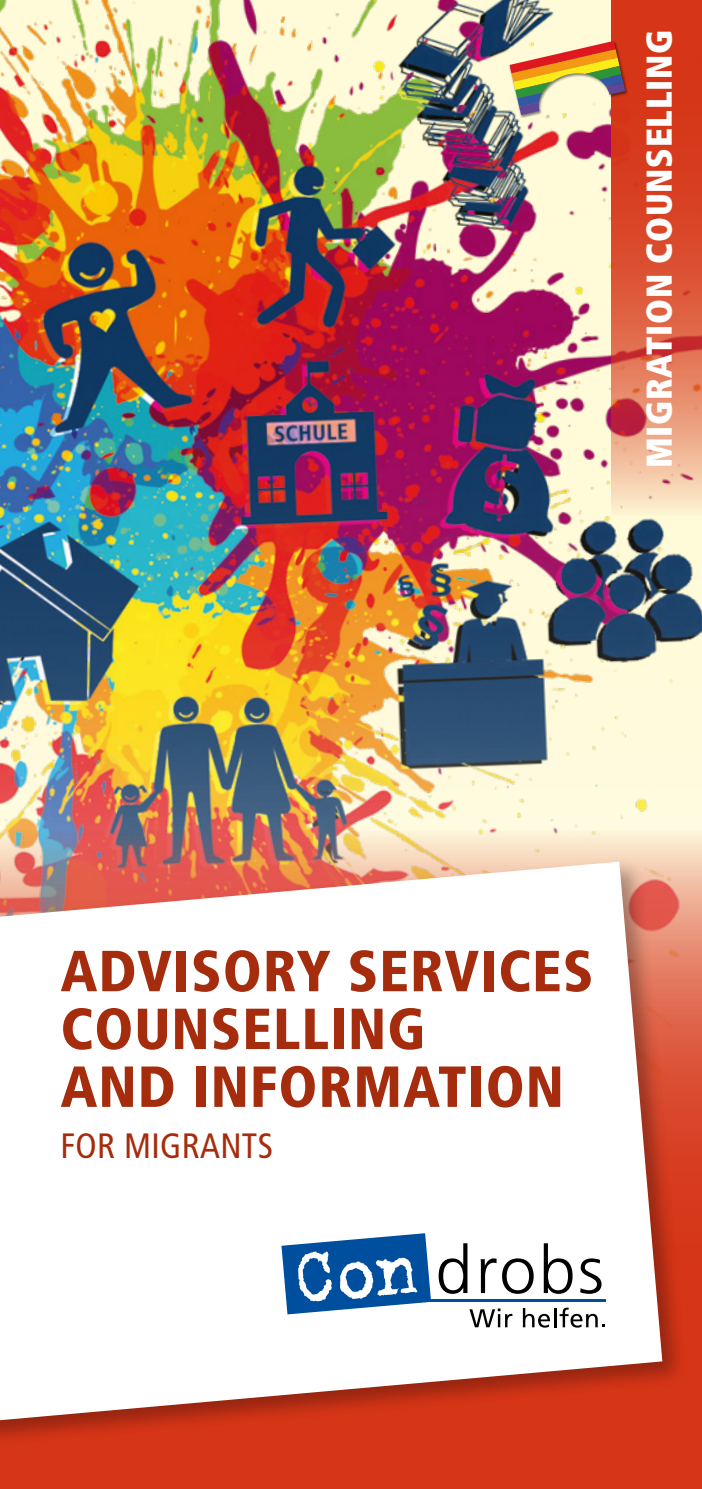
<style>
.page{position:relative;width:702px;height:1489px;background:#fff}
.page>*{position:absolute;margin:0;border:0;box-sizing:border-box;transform-origin:0 0}
.t1{font:900 condensed 57.75px/57.8px "Frutiger LT Std";letter-spacing:.02em;color:#a52c0d}
.t2{font:900 condensed 36px "Frutiger LT Std";letter-spacing:.02em;color:#fff}
.t3{font:condensed 35.25px "Frutiger LT Std";letter-spacing:.01em;color:#a52c0d}
</style>
<div class="page">
<img style="left:0;top:0;width:702px;height:830px">
<svg style="left:0;top:830px;width:702px;height:658px;background:#d96449"></svg>
<div style="left:0;top:857px;width:687px;height:591px;background:#000;opacity:.3"></div>
<svg style="left:0;top:861px;width:662px;height:562px"></svg>
<svg style="left:469px;top:1308px;width:43px;height:19px"></svg>
<svg style="left:523px;top:1307px;width:27px;height:20px"></svg>
<hr style="left:554px;top:1307px;width:2px;height:20px;background:#000">
<svg style="left:559px;top:1307px;width:46px;height:20px"></svg>
<svg style="left:438px;top:1243px;width:29px;height:50px"></svg>
<svg style="left:480px;top:1258px;width:16px;height:34px"></svg>
<svg style="left:502px;top:1258px;width:31px;height:35px"></svg>
<svg style="left:543px;top:1243px;width:29px;height:50px"></svg>
<svg style="left:580px;top:1258px;width:21px;height:35px"></svg>
<hr style="left:429px;top:1299px;width:177px;height:2px;background:#004f9f">
<svg style="left:281px;top:1233px;width:150px;height:81px"></svg>
<svg style="left:611px;top:0;width:91px;height:516px;background:#dd6144"></svg>
<div style="left:508px;top:40px;width:120px;height:78px;background:#000;opacity:.5"></div>
<svg style="left:509px;top:41px;width:116px;height:74px;background:#d6b07d"></svg>
<p class="t2" style="left:637px;top:468px;width:440px;rotate:-90deg">MIGRATION COUNSELLING</p>
<p class="t1" style="left:60px;top:942px;width:534px">ADVISORY SERVICES<br>COUNSELLING<br>AND INFORMATION</p>
<p class="t3" style="left:60px;top:1125px;width:214px">FOR MIGRANTS</p>
</div>
